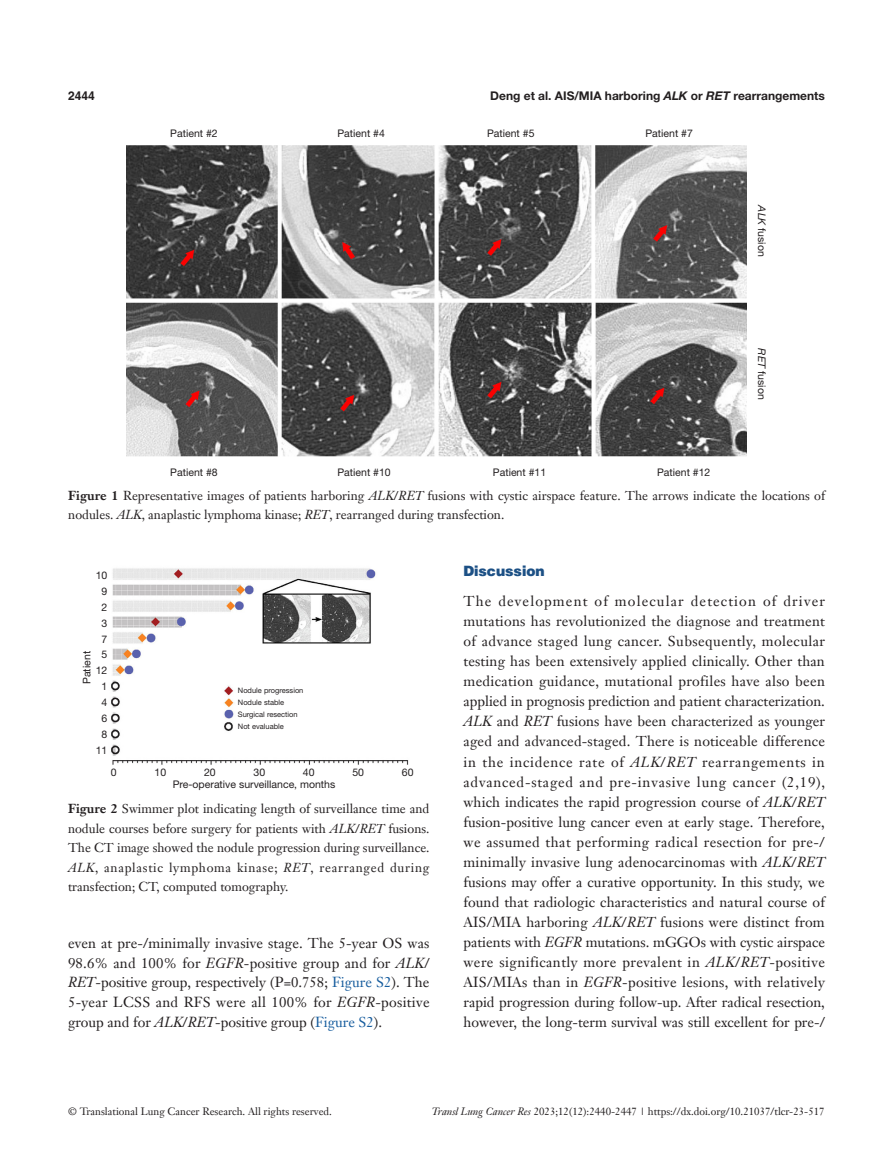
<style>
.page{position:relative;width:893px;height:1170px;background:#fff}
.page>*{position:absolute;margin:0;border:0;box-sizing:border-box;transform-origin:0 0}
.t1{font:14.25px/20px "Janson Text LT";color:#231f20;text-align:justify}
.t2{font:900 14.25px "Helvetica";color:#1c5085}
.t3{font:12.75px/19.5px "Janson Text LT";color:#231f20}
.t4{font:700 12px "Helvetica Neue LT Pro";color:#231f20}
.t5{font:700 12px "Helvetica";color:#231f20}
.t6{font:10.5px/15.9px "Helvetica Neue LT Pro";color:#231f20;text-align:center}
.t7{font:10.5px "Janson Text LT";color:#231f20}
.t8{font:7.5px/12px "Helvetica Neue LT Pro";color:#231f20}
.s1{font-style:italic}
.s2{font-weight:700}
.s3{color:#175d9e}
</style>
<div class="page">
<img style="left:126px;top:145px;width:621px;height:311px">
<img style="left:111px;top:568px;width:298px;height:197px">
<p class="t5" style="left:68px;top:88px;width:28px">2444</p>
<p class="t4" style="left:490px;top:88px;width:336px">Deng et al. AIS/MIA harboring <span class="s1">ALK</span> or <span class="s1">RET</span> rearrangements</p>
<p class="t6" style="left:170px;top:125px;width:49px">Patient #2</p>
<p class="t6" style="left:337px;top:125px;width:49px">Patient #4</p>
<p class="t6" style="left:487px;top:125px;width:49px">Patient #5</p>
<p class="t6" style="left:645px;top:125px;width:49px">Patient #7</p>
<p class="t6" style="left:170px;top:464px;width:49px">Patient #8</p>
<p class="t6" style="left:337px;top:464px;width:55px">Patient #10</p>
<p class="t6" style="left:493px;top:464px;width:55px">Patient #11</p>
<p class="t6" style="left:657px;top:464px;width:55px">Patient #12</p>
<p class="t6" style="left:770px;top:205px;width:53px;rotate:90deg"><span class="s1">ALK</span> fusion</p>
<p class="t6" style="left:770px;top:348px;width:52px;rotate:90deg"><span class="s1">RET</span> fusion</p>
<p class="t3" style="left:68px;top:485px;width:758px"><span class="s2">Figure 1</span> Representative images of patients harboring <span class="s1">ALK</span>/<span class="s1">RET</span> fusions with cystic airspace feature. The arrows indicate the locations of nodules. <span class="s1">ALK</span>, anaplastic lymphoma kinase; <span class="s1">RET</span>, rearranged during transfection.</p>
<p class="t6" style="left:96px;top:567px;width:13px">10<br>9<br>2<br>3<br>7<br>5<br>12<br>1<br>4<br>6<br>8<br>11</p>
<p class="t6" style="left:78px;top:684px;width:34px;rotate:-90deg">Patient</p>
<p class="t8" style="left:238px;top:684px;width:67px">Nodule progression<br>Nodule stable<br>Surgical resection<br>Not evaluable</p>
<p class="t6" style="left:111px;top:763px;width:7px">0</p>
<p class="t6" style="left:155px;top:763px;width:13px">10</p>
<p class="t6" style="left:204px;top:763px;width:13px">20</p>
<p class="t6" style="left:253px;top:763px;width:13px">30</p>
<p class="t6" style="left:303px;top:763px;width:13px">40</p>
<p class="t6" style="left:352px;top:763px;width:13px">50</p>
<p class="t6" style="left:402px;top:763px;width:13px">60</p>
<p class="t6" style="left:173px;top:776px;width:164px">Pre-operative surveillance, months</p>
<p class="t3" style="left:68px;top:799px;width:363px;text-align:justify"><span class="s2">Figure 2</span> Swimmer plot indicating length of surveillance time and nodule courses before surgery for patients with <span class="s1">ALK</span>/<span class="s1">RET</span> fusions.<br>The CT image showed the nodule progression during surveillance.<br><span class="s1">ALK</span>, anaplastic lymphoma kinase; <span class="s1">RET</span>, rearranged during transfection; CT, computed tomography.</p>
<p class="t1" style="left:68px;top:933px;width:363px">even at pre-/minimally invasive stage. The 5-year OS was 98.6% and 100% for <span class="s1">EGFR</span>-positive group and for <span class="s1">ALK</span>/ <span class="s1">RET</span>-positive group, respectively (P=0.758; <span class="s3">Figure S2</span>). The 5-year LCSS and RFS were all 100% for <span class="s1">EGFR</span>-positive group and for <span class="s1">ALK</span>/<span class="s1">RET</span>-positive group (<span class="s3">Figure S2</span>).</p>
<p class="t2" style="left:463px;top:561px;width:83px">Discussion</p>
<p class="t1" style="left:463px;top:591px;width:363px">The development of molecular detection of driver mutations has revolutionized the diagnose and treatment of advance staged lung cancer. Subsequently, molecular testing has been extensively applied clinically. Other than medication guidance, mutational profiles have also been applied in prognosis prediction and patient characterization.<br><span class="s1">ALK</span> and <span class="s1">RET</span> fusions have been characterized as younger aged and advanced-staged. There is noticeable difference in the incidence rate of <span class="s1">ALK</span>/<span class="s1">RET</span> rearrangements in advanced-staged and pre-invasive lung cancer (2,19), which indicates the rapid progression course of <span class="s1">ALK</span>/<span class="s1">RET </span>fusion-positive lung cancer even at early stage. Therefore, we assumed that performing radical resection for pre-/ minimally invasive lung adenocarcinomas with <span class="s1">ALK</span>/<span class="s1">RET </span>fusions may offer a curative opportunity. In this study, we found that radiologic characteristics and natural course of AIS/MIA harboring <span class="s1">ALK</span>/<span class="s1">RET</span> fusions were distinct from patients with <span class="s1">EGFR</span> mutations. mGGOs with cystic airspace were significantly more prevalent in <span class="s1">ALK</span>/<span class="s1">RET</span>-positive AIS/MIAs than in <span class="s1">EGFR</span>-positive lesions, with relatively rapid progression during follow-up. After radical resection, however, the long-term survival was still excellent for pre-/</p>
<p class="t7" style="left:68px;top:1104px;width:265px">© Translational Lung Cancer Research. All rights reserved.</p>
<p class="t7" style="left:432px;top:1104px;width:394px"><span class="s1">Transl Lung Cancer Res</span> 2023;12(12):2440-2447 | https://dx.doi.org/10.21037/tlcr-23-517</p>
</div>
